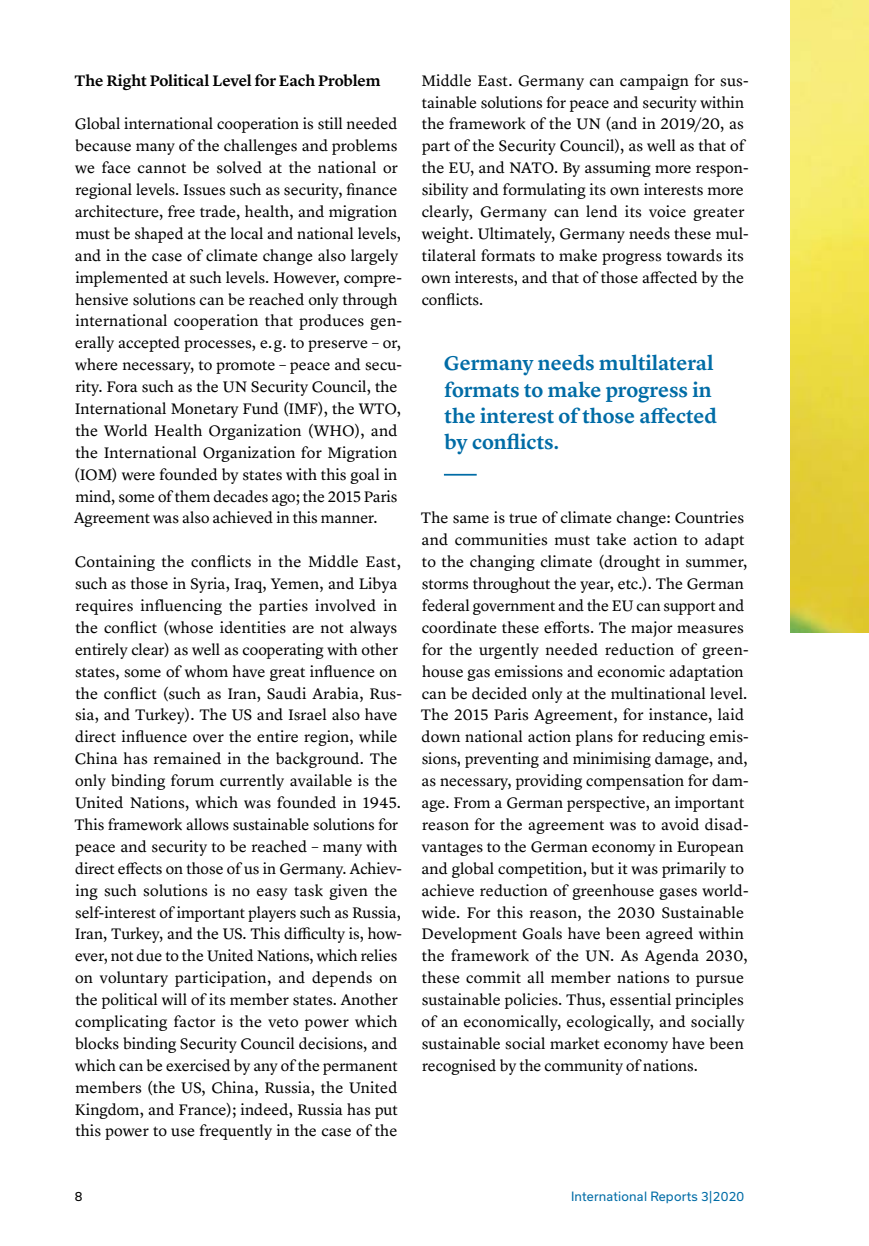
<style>
.page{position:relative;width:869px;height:1246px;background:#fff}
.page>*{position:absolute;margin:0;border:0;box-sizing:border-box;transform-origin:0 0}
.t1{font:600 20.65px/26.2px "Lyon Text";color:#006ca6}
.Paragraph{font:15.75px/21.9px "Lyon Text";color:#000}
.Header3{font:600 15.75px "Lyon Text";letter-spacing:-.005em;color:#000}
.t2{font:12.25px "Usual";letter-spacing:.015em;color:#006ca6}
.t3{font:12.25px "Usual";color:#000}
</style>
<div class="page">
<hr style="left:443px;top:474px;width:33px;height:1px;background:#006ca6">
<img style="left:790px;top:0;width:78px;height:632px">
<p class="Header3" style="left:75px;top:68px;width:307px">The Right Political Level for Each Problem</p>
<p class="Paragraph" style="left:74px;top:112px;width:329px">Global international cooperation is still needed because many of the challenges and problems we face cannot be solved at the national or regional levels. Issues such as security, finance architecture, free trade, health, and migration must be shaped at the local and national levels, and in the case of climate change also largely implemented at such levels. However, compre&shy;hensive solutions can be reached only through international cooperation that produces gen&shy;erally accepted processes, e. g. to preserve – or, where necessary, to promote – peace and secu&shy;rity. Fora such as the UN Security Council, the International Monetary Fund (IMF), the WTO, the World Health Organization (WHO), and the International Organization for Migration (IOM) were founded by states with this goal in mind, some of them decades ago; the 2015 Paris Agreement was also achieved in this manner.</p>
<p class="Paragraph" style="left:74px;top:549px;width:329px">Containing the conflicts in the Middle East, such as those in Syria, Iraq, Yemen, and Libya requires influencing the parties involved in the conflict (whose identities are not always entirely clear) as well as cooperating with other states, some of whom have great influence on the conflict (such as Iran, Saudi Arabia, Rus&shy;sia, and Turkey). The US and Israel also have direct influence over the entire region, while China has remained in the background. The only binding forum currently available is the United Nations, which was founded in 1945.<br>This framework allows sustainable solutions for peace and security to be reached – many with direct effects on those of us in Germany. Achiev&shy;ing such solutions is no easy task given the self-interest of important players such as Russia, Iran, Turkey, and the US. This difficulty is, how&shy;ever, not due to the United Nations, which relies on voluntary participation, and depends on the political will of its member states. Another complicating factor is the veto power which blocks binding Security Council decisions, and which can be exercised by any of the permanent members (the US, China, Russia, the United Kingdom, and France); indeed, Russia has put this power to use frequently in the case of the</p>
<p class="Paragraph" style="left:421px;top:68px;width:328px">Middle East. Germany can campaign for sus&shy;tainable solutions for peace and security within the framework of the UN (and in 2019/20, as part of the Security Council), as well as that of the EU, and NATO. By assuming more respon&shy;sibility and formulating its own interests more clearly, Germany can lend its voice greater weight. Ultimately, Germany needs these mul&shy;tilateral formats to make progress towards its own interests, and that of those affected by the conflicts.</p>
<p class="t1" style="left:444px;top:348px;width:274px">Germany needs multilateral formats to make progress in the interest of those affected by conflicts.</p>
<p class="Paragraph" style="left:421px;top:506px;width:329px">The same is true of climate change: Countries and communities must take action to adapt to the changing climate (drought in summer, storms throughout the year, etc.). The German federal government and the EU can support and coordinate these efforts. The major measures for the urgently needed reduction of green&shy;house gas emissions and economic adaptation can be decided only at the multinational level.<br>The 2015 Paris Agreement, for instance, laid down national action plans for reducing emis&shy;sions, preventing and minimising damage, and, as necessary, providing compensation for dam&shy;age. From a German perspective, an important reason for the agreement was to avoid disad&shy;vantages to the German economy in European and global competition, but it was primarily to achieve reduction of greenhouse gases world&shy;wide. For this reason, the 2030 Sustainable Development Goals have been agreed within the framework of the UN. As Agenda 2030, these commit all member nations to pursue sustainable policies. Thus, essential principles of an economically, ecologically, and socially sustainable social market economy have been recognised by the community of nations.</p>
<p class="t3" style="left:75px;top:1188px;width:9px">8</p>
<p class="t2" style="left:570px;top:1188px;width:175px">International Reports 3|2020</p>
</div>
